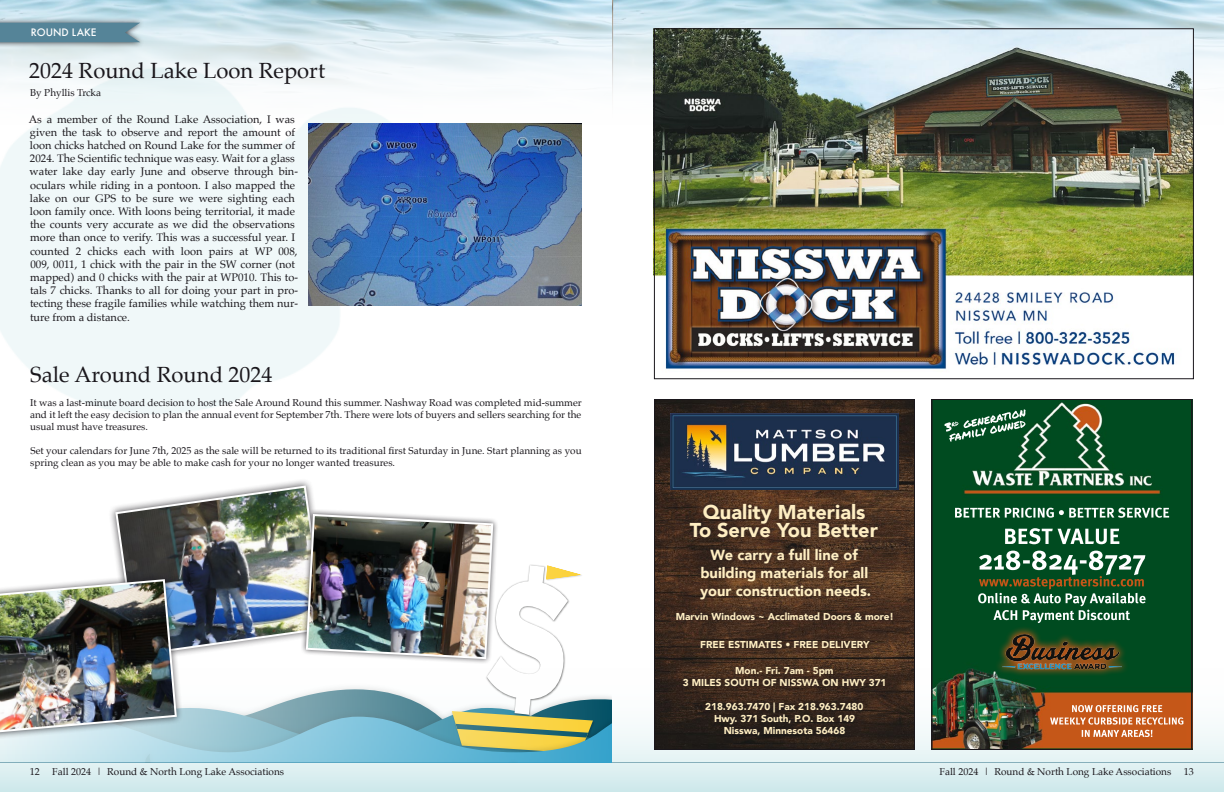
<style>
.page{position:relative;width:1224px;height:792px;background:#fff}
.page>*{position:absolute;margin:0;border:0;box-sizing:border-box;transform-origin:0 0}
.t1{font:22px "Palatino";color:#1a171c}
.t2{font:900 20px/18px "Avenir";color:#ffeec2;text-align:center}
.t3{font:900 14.6px/17.6px "Avenir";color:#ffeec2;text-align:center}
.t4{font:11px/13.2px "Palatino";color:#1a171c}
.t5{font:10px/12px "Palatino";color:#1a171c;text-align:justify}
.t6{font:900 10px/12px "Avenir";color:#ffeec2;text-align:center}
.t7{font:500 10px "Futura";color:#fff}
</style>
<div class="page">
<svg style="left:0;top:656px;width:1224px;height:136px;background:#dceef0"></svg>
<svg style="left:612px;top:0;width:612px;height:136px"></svg>
<img style="left:656px;top:401px;width:257px;height:347px">
<img style="left:670px;top:413px;width:229px;height:77px">
<div style="left:671px;top:499px;width:227px;height:241px;background:#1a171c;opacity:.75"></div>
<div style="left:654px;top:399px;width:261px;height:351px;border:1px solid #1a171c"></div>
<img style="left:933px;top:401px;width:257px;height:347px">
<svg style="left:1050px;top:705px;width:133px;height:32px;background:#d27d4c"></svg>
<svg style="left:978px;top:551px;width:168px;height:72px;background:#40714e"></svg>
<svg style="left:1005px;top:528px;width:114px;height:16px"></svg>
<svg style="left:955px;top:508px;width:214px;height:10px"></svg>
<svg style="left:944px;top:409px;width:82px;height:33px;background:#397351"></svg>
<div style="left:995px;top:626px;width:134px;height:51px;background:#c65618;opacity:.96"></div>
<img style="left:1002px;top:634px;width:119px;height:36px">
<div style="left:931px;top:399px;width:261px;height:351px;border:1px solid #1a171c"></div>
<img style="left:656px;top:30px;width:536px;height:339px">
<div style="left:0;top:17px;width:145px;height:31px;background:#1a171c;opacity:.75"></div>
<div style="left:0;top:23px;width:140px;height:19px;background:#558498"></div>
<img style="left:0;top:57px;width:423px;height:357px">
<img style="left:309px;top:123px;width:273px;height:183px">
<img style="left:0;top:484px;width:612px;height:278px">
<p class="t7" style="left:31px;top:26px;width:67px">ROUND LAKE</p>
<h1 class="t1" style="left:29px;top:52px;width:298px">2024 Round Lake Loon Report</h1>
<p class="t5" style="left:30px;top:87px;width:73px">By Phyllis Trcka</p>
<p class="t4" style="left:29px;top:112px;width:271px">As a member of the Round Lake Association, I was given the task to observe and report the amount of loon chicks hatched on Round Lake for the summer of 2024. The Scientific technique was easy. Wait for a glass water lake day early June and observe through bin&shy;oculars while riding in a pontoon. I also mapped the lake on our GPS to be sure we were sighting each loon family once. With loons being territorial, it made the counts very accurate as we did the observations more than once to verify. This was a successful year. I counted 2 chicks each with loon pairs at WP 008, 009, 0011, 1 chick with the pair in the SW corner (not mapped) and 0 chicks with the pair at WP010. This to&shy;tals 7 chicks. Thanks to all for doing your part in pro&shy;tecting these fragile families while watching them nur&shy;ture from a distance.</p>
<h1 class="t1" style="left:30px;top:356px;width:244px">Sale Around Round 2024</h1>
<p class="t5" style="left:30px;top:396px;width:553px">It was a last-minute board decision to host the Sale Around Round this summer. Nashway Road was completed mid-summer and it left the easy decision to plan the annual event for September 7th. There were lots of buyers and sellers searching for the usual must have treasures.</p>
<p class="t5" style="left:30px;top:444px;width:553px">Set your calendars for June 7th, 2025 as the sale will be returned to its traditional first Saturday in June. Start planning as you spring clean as you may be able to make cash for your no longer wanted treasures.</p>
<h2 class="t2" style="left:690px;top:503px;width:190px">Quality Materials<br>To Serve You Better</h2>
<h3 class="t3" style="left:700px;top:546px;width:173px">We carry a full line of building materials for all your construction needs.</h3>
<p class="t6" style="left:676px;top:610px;width:220px">Marvin Windows ~ Acclimated Doors &amp; more!</p>
<p class="t6" style="left:700px;top:639px;width:171px">FREE ESTIMATES • FREE DELIVERY</p>
<p class="t6" style="left:683px;top:664px;width:205px">Mon.- Fri. 7am - 5pm<br>3 MILES SOUTH OF NISSWA ON HWY 371</p>
<p class="t6" style="left:705px;top:700px;width:160px">218.963.7470 | Fax 218.963.7480<br>Hwy. 371 South, P.O. Box 149<br>Nisswa, Minnesota 56468</p>
<p class="t5" style="left:30px;top:766px;width:12px">12</p>
<p class="t5" style="left:52px;top:766px;width:233px">Fall 2024 | Round &amp; North Long Lake Associations</p>
<p class="t5" style="left:939px;top:766px;width:233px">Fall 2024 | Round &amp; North Long Lake Associations</p>
<p class="t5" style="left:1184px;top:766px;width:11px">13</p>
</div>
